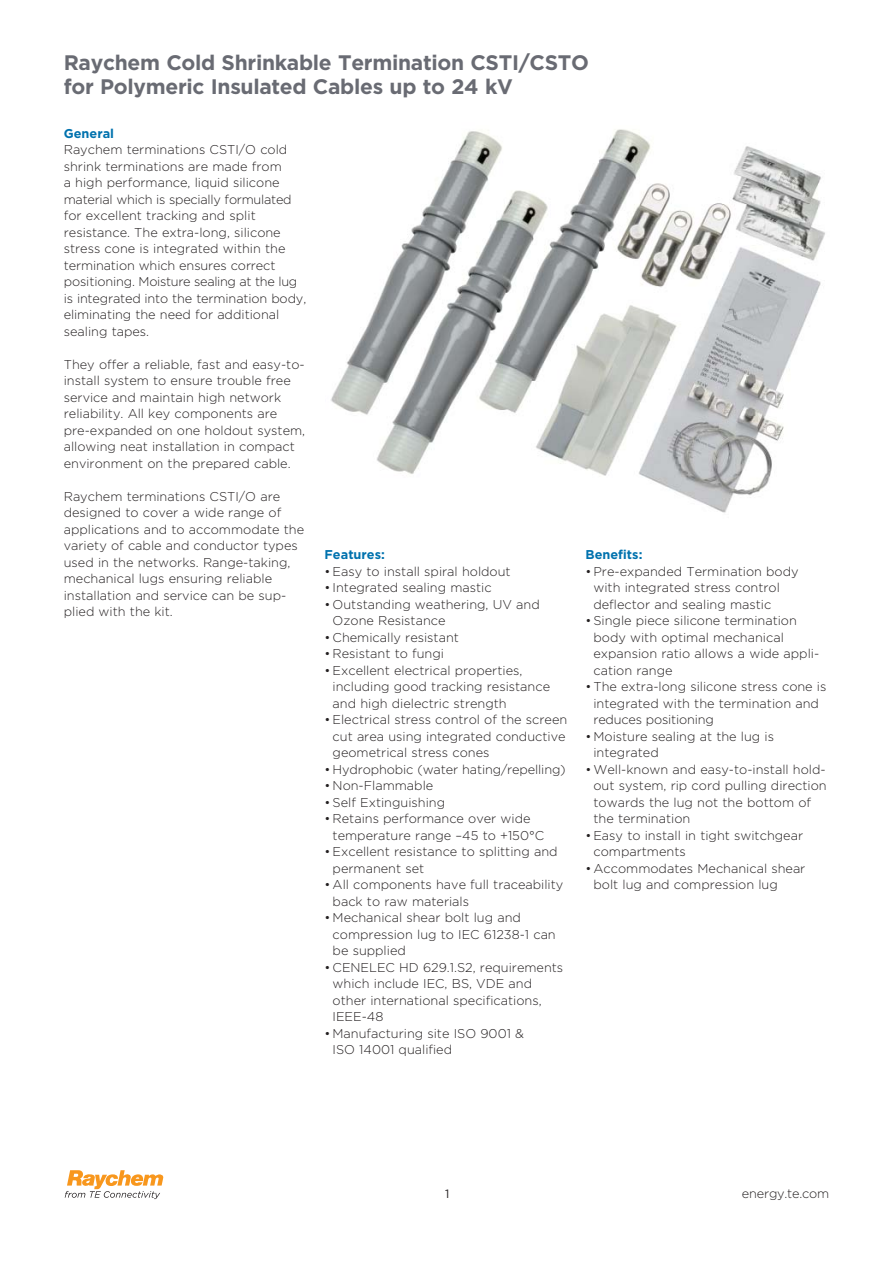
<style>
.page{position:relative;width:893px;height:1263px;background:#fff}
.page>*{position:absolute;margin:0;border:0;box-sizing:border-box;transform-origin:0 0}
.t1{font:700 21px/24px "Gotham";letter-spacing:-.015em;color:#696b73}
.t2{font:300 12.75px/16.5px "Gotham";color:#231f20}
.t3{font:700 12.75px "Gotham";color:#0072ae}
.t4{font:12px "Gotham";color:#231f20}
</style>
<div class="page">
<img style="left:331px;top:129px;width:494px;height:384px">
<svg style="left:65px;top:1170px;width:98px;height:29px"></svg>
<h1 class="t1" style="left:64px;top:52px;width:527px">Raychem Cold Shrinkable Termination CSTI/CSTO for Polymeric Insulated Cables up to 24 kV</h1>
<p class="t3" style="left:64px;top:129px;width:52px">General</p>
<p class="t2" style="left:64px;top:142px;width:244px">Raychem terminations CSTI/O cold shrink terminations are made from<br>a high performance, liquid silicone material which is specially formulated for excellent tracking and split resistance. The extra-long, silicone stress cone is integrated within the termination which ensures correct positioning. Moisture sealing at the lug is integrated into the termination body, eliminating the need for additional sealing tapes.</p>
<p class="t2" style="left:64px;top:357px;width:243px">They offer a reliable, fast and easy-to&shy;install system to ensure trouble free service and maintain high network reliability. All key components are pre-expanded on one holdout system, allowing neat installation in compact environment on the prepared cable.</p>
<p class="t2" style="left:64px;top:489px;width:242px">Raychem terminations CSTI/O are designed to cover a wide range of applications and to accommodate the variety of cable and conductor types used in the networks. Range-taking, mechanical lugs ensuring reliable installation and service can be sup&shy;plied with the kit.</p>
<p class="t3" style="left:325px;top:550px;width:62px">Features:</p>
<p class="t2" style="left:325px;top:564px;width:188px">• Easy to install spiral holdout</p>
<p class="t2" style="left:325px;top:581px;width:169px">• Integrated sealing mastic</p>
<p class="t2" style="left:333px;top:597px;width:209px;text-indent:-8px">• Outstanding weathering, UV and<br>Ozone Resistance</p>
<p class="t2" style="left:325px;top:630px;width:136px">• Chemically resistant</p>
<p class="t2" style="left:325px;top:647px;width:121px">• Resistant to fungi</p>
<p class="t2" style="left:333px;top:663px;width:219px;text-indent:-8px">• Excellent electrical properties, including good tracking resistance and high dielectric strength</p>
<p class="t2" style="left:333px;top:713px;width:236px;text-indent:-8px">• Electrical stress control of the screen cut area using integrated conductive geometrical stress cones</p>
<p class="t2" style="left:325px;top:762px;width:243px">• Hydrophobic (water hating/repelling)</p>
<p class="t2" style="left:325px;top:779px;width:110px">• Non-Flammable</p>
<p class="t2" style="left:325px;top:795px;width:122px">• Self Extinguishing</p>
<p class="t2" style="left:333px;top:812px;width:213px;text-indent:-8px">• Retains performance over wide temperature range –45 to +150°C</p>
<p class="t2" style="left:333px;top:845px;width:226px;text-indent:-8px">• Excellent resistance to splitting and permanent set</p>
<p class="t2" style="left:333px;top:878px;width:232px;text-indent:-8px">• All components have full traceability back to raw materials</p>
<p class="t2" style="left:333px;top:911px;width:225px;text-indent:-8px">• Mechanical shear bolt lug and compression lug to IEC 61238-1 can be supplied</p>
<p class="t2" style="left:333px;top:960px;width:232px;text-indent:-8px">• CENELEC HD 629.1.S2, requirements which include IEC, BS, VDE and other international specifications,<br>IEEE-48</p>
<p class="t2" style="left:333px;top:1026px;width:193px;text-indent:-8px">• Manufacturing site ISO 9001 &amp;<br>ISO 14001 qualified</p>
<p class="t3" style="left:585px;top:550px;width:58px">Benefits:</p>
<p class="t2" style="left:593px;top:564px;width:207px;text-indent:-8px">• Pre-expanded Termination body with integrated stress control deflector and sealing mastic</p>
<p class="t2" style="left:593px;top:614px;width:227px;text-indent:-8px">• Single piece silicone termination body with optimal mechanical expansion ratio allows a wide appli&shy;cation range</p>
<p class="t2" style="left:593px;top:680px;width:234px;text-indent:-8px">• The extra-long silicone stress cone is integrated with the termination and reduces positioning</p>
<p class="t2" style="left:593px;top:729px;width:182px;text-indent:-8px">• Moisture sealing at the lug is integrated</p>
<p class="t2" style="left:593px;top:762px;width:235px;text-indent:-8px">• Well-known and easy-to-install hold&shy;out system, rip cord pulling direction towards the lug not the bottom of the termination</p>
<p class="t2" style="left:593px;top:828px;width:211px;text-indent:-8px">• Easy to install in tight switchgear compartments</p>
<p class="t2" style="left:593px;top:861px;width:213px;text-indent:-8px">• Accommodates Mechanical shear bolt lug and compression lug</p>
<p class="t4" style="left:445px;top:1189px;width:6px">1</p>
<p class="t2" style="left:742px;top:1187px;width:89px">energy.te.com</p>
</div>
